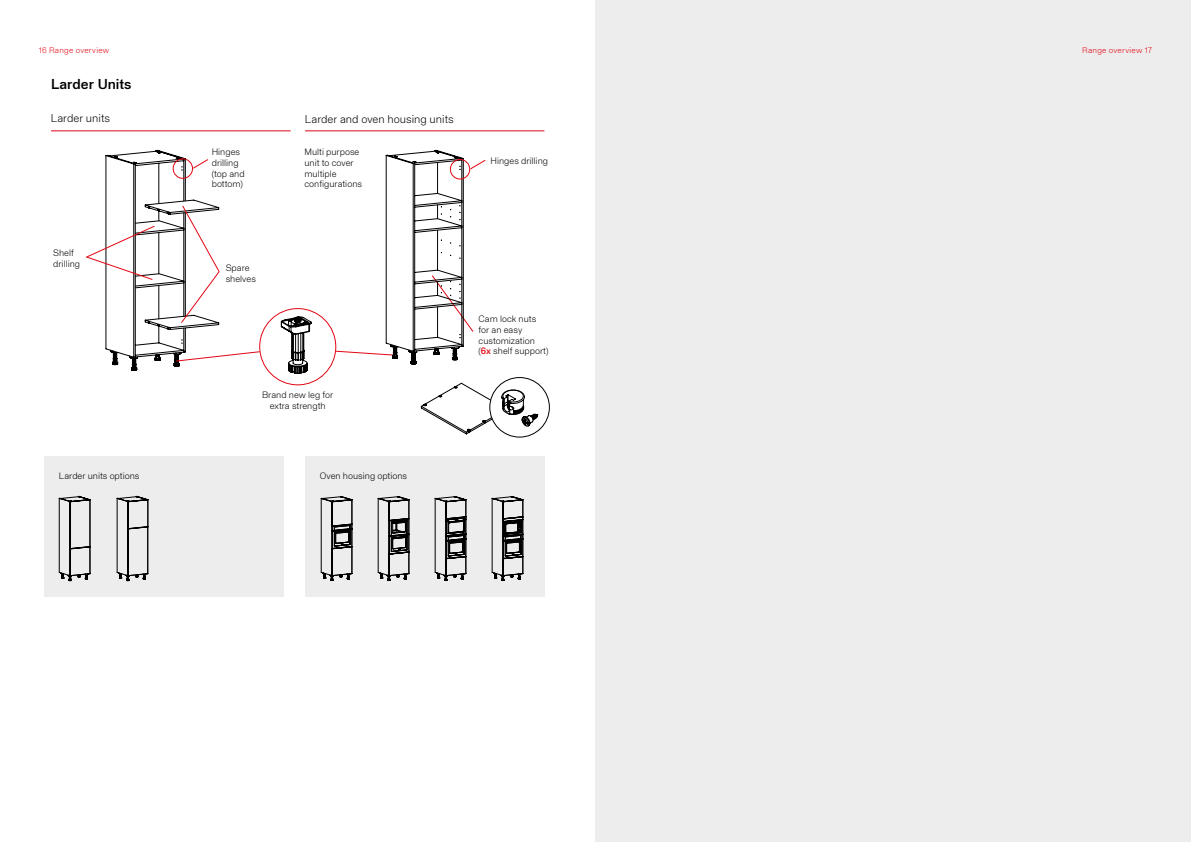
<style>
.page{position:relative;width:1191px;height:842px;background:#fff}
.page>*{position:absolute;margin:0;border:0;box-sizing:border-box;transform-origin:0 0}
.t1{font:500 14px "Staff Grotesk";color:#000}
.t2{font:300 11px "Staff Grotesk";color:#000}
.t3{font:300 9px/10.8px "Staff Grotesk";color:#000}
.t4{font:300 8px "Staff Grotesk";letter-spacing:.03em;color:#e30613}
.s1{font-weight:500;color:#e30613}
</style>
<div class="page">
<div style="left:595px;top:0;width:596px;height:842px;background:#ededed"></div>
<div style="left:305px;top:456px;width:239px;height:140px;background:#ededed"></div>
<div style="left:44px;top:456px;width:239px;height:140px;background:#ededed"></div>
<hr style="left:51px;top:130px;width:240px;height:1px;background:#e30613">
<svg style="left:59px;top:496px;width:32px;height:85px"></svg>
<svg style="left:116px;top:496px;width:32px;height:85px"></svg>
<svg style="left:281px;top:316px;width:31px;height:58px"></svg>
<hr style="left:305px;top:130px;width:239px;height:1px;background:#e30613">
<svg style="left:320px;top:496px;width:33px;height:85px"></svg>
<svg style="left:377px;top:496px;width:33px;height:85px"></svg>
<svg style="left:434px;top:496px;width:32px;height:85px"></svg>
<svg style="left:491px;top:496px;width:32px;height:85px"></svg>
<svg style="left:335px;top:149px;width:151px;height:216px"></svg>
<svg style="left:86px;top:149px;width:174px;height:222px"></svg>
<div style="left:489px;top:377px;width:60px;height:60px;border:1px solid #000;border-radius:50%"></div>
<svg style="left:421px;top:383px;width:117px;height:52px"></svg>
<div style="left:450px;top:159px;width:20px;height:21px;border:1px solid #e30613;border-radius:50%"></div>
<div style="left:173px;top:158px;width:20px;height:21px;border:1px solid #e30613;border-radius:50%"></div>
<p class="t4" style="left:39px;top:45px;width:72px">16 Range overview</p>
<h1 class="t1" style="left:51px;top:75px;width:82px">Larder Units</h1>
<p class="t2" style="left:51px;top:112px;width:61px">Larder units</p>
<p class="t3" style="left:53px;top:247px;width:28px">Shelf drilling</p>
<p class="t3" style="left:212px;top:146px;width:34px">Hinges drilling (top and bottom)</p>
<p class="t3" style="left:226px;top:262px;width:32px">Spare shelves</p>
<p class="t2" style="left:305px;top:112px;width:150px">Larder and oven housing units</p>
<p class="t3" style="left:304px;top:146px;width:59px">Multi purpose unit to cover multiple configurations</p>
<p class="t3" style="left:262px;top:389px;width:73px;text-align:center">Brand new leg for extra strength</p>
<p class="t3" style="left:59px;top:470px;width:82px">Larder units options</p>
<p class="t3" style="left:320px;top:470px;width:89px">Oven housing options</p>
<p class="t3" style="left:490px;top:155px;width:59px">Hinges drilling</p>
<p class="t3" style="left:478px;top:313px;width:71px">Cam lock nuts for an easy customization (<span class="s1">6x</span> shelf support)</p>
<p class="t4" style="left:1082px;top:45px;width:72px">Range overview 17</p>
</div>
